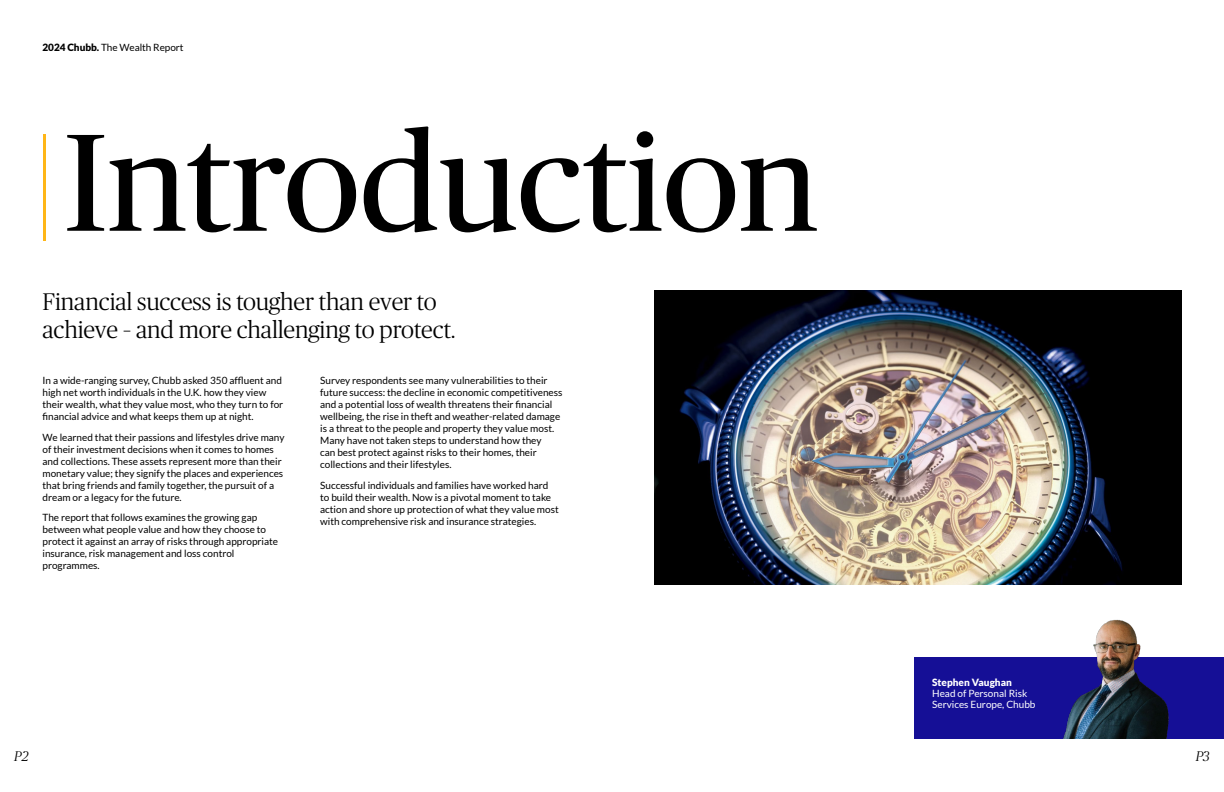
<style>
.page{position:relative;width:1224px;height:792px;background:#fff}
.page>*{position:absolute;margin:0;border:0;box-sizing:border-box;transform-origin:0 0}
.Page_2_Head{font:138.2px "Chubb Publico";letter-spacing:-.005em;color:#000}
.Page_2_H1{font:300 24px/28px "Chubb Publico";letter-spacing:-.005em;color:#000}
.t1{font:italic 300 14px "Chubb Publico";color:#000}
.page_2_body{font:10px/12px "Lato";color:#000}
.Test_Body{font:10px/11px "Lato";color:#fff}
.Test_Name{font:900 10px "Lato";color:#fff}
.s1{font-weight:900}
</style>
<div class="page">
<hr style="left:43px;top:134px;width:3px;height:107px;background:#ffb617">
<img style="left:655px;top:290px;width:526px;height:295px">
<div style="left:915px;top:657px;width:309px;height:82px;background:#150f96"></div>
<img style="left:1063px;top:619px;width:106px;height:120px">
<p class="page_2_body" style="left:43px;top:41px;width:143px"><span class="s1">2024 Chubb.</span> The Wealth Report</p>
<h1 class="Page_2_Head" style="left:64px;top:86px;width:757px">Introduction</h1>
<h1 class="Page_2_H1" style="left:43px;top:286px;width:414px">Financial success is tougher than ever to achieve – and more challenging to protect.</h1>
<p class="page_2_body" style="left:43px;top:374px;width:242px">In a wide-ranging survey, Chubb asked 350 affluent and high net worth individuals in the U.K. how they view their wealth, what they value most, who they turn to for financial advice and what keeps them up at night.</p>
<p class="page_2_body" style="left:43px;top:431px;width:243px">We learned that their passions and lifestyles drive many of their investment decisions when it comes to homes and collections. These assets represent more than their monetary value; they signify the places and experiences that bring friends and family together, the pursuit of a dream or a legacy for the future.</p>
<p class="page_2_body" style="left:43px;top:511px;width:237px">The report that follows examines the growing gap between what people value and how they choose to protect it against an array of risks through appropriate insurance, risk management and loss control programmes.</p>
<p class="page_2_body" style="left:320px;top:374px;width:244px">Survey respondents see many vulnerabilities to their future success: the decline in economic competitiveness and a potential loss of wealth threatens their financial wellbeing, the rise in theft and weather-related damage is a threat to the people and property they value most.<br>Many have not taken steps to understand how they<br>can best protect against risks to their homes, their collections and their lifestyles.</p>
<p class="page_2_body" style="left:320px;top:479px;width:240px">Successful individuals and families have worked hard to build their wealth. Now is a pivotal moment to take action and shore up protection of what they value most with comprehensive risk and insurance strategies.</p>
<h1 class="Test_Name" style="left:932px;top:676px;width:81px">Stephen Vaughan</h1>
<p class="Test_Body" style="left:932px;top:688px;width:105px">Head of Personal Risk<br>Services Europe, Chubb</p>
<h3 class="t1" style="left:14px;top:746px;width:16px">P2</h3>
<h3 class="t1" style="left:1196px;top:746px;width:16px">P3</h3>
</div>
